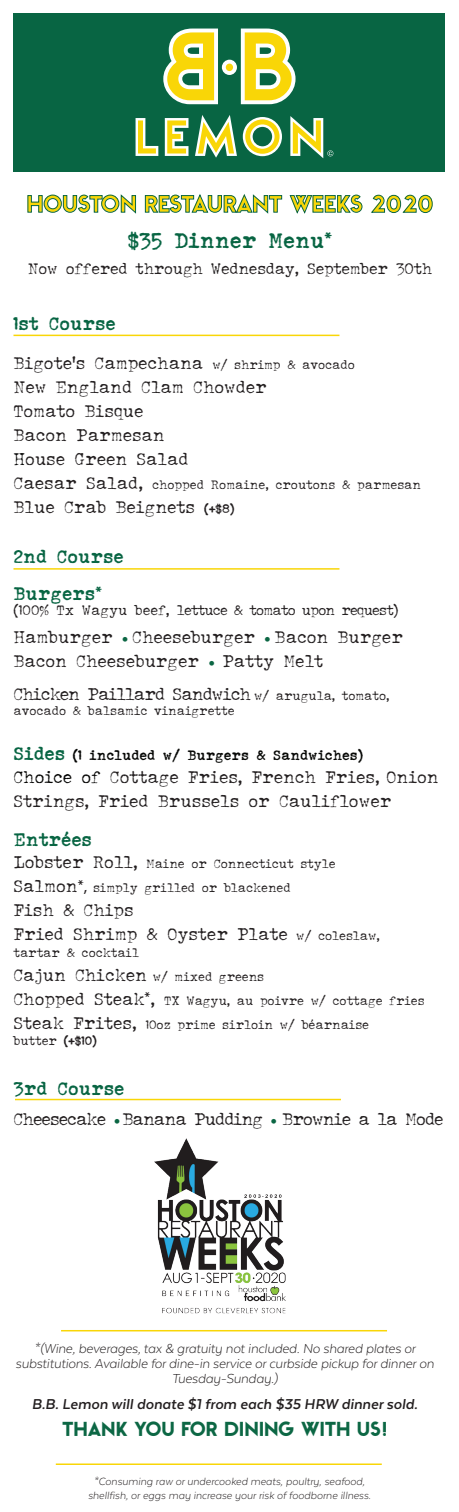
<style>
.page{position:relative;width:459px;height:1512px;background:#fff}
.page>*{position:absolute;margin:0;border:0;box-sizing:border-box;transform-origin:0 0}
.t1{font:900 30px "Ealing OT";letter-spacing:-.02em;color:#f9d607}
.t2{font:900 25.5px "Ealing OT";letter-spacing:-.02em;color:#0c6744}
.t3{font:700 21px "John Doe";color:#086543}
.t4{font:700 18px/36.6px "John Doe";color:#086543}
.t5{font:16.5px/24px "John Doe";color:#231f20}
.t6{font:italic 700 16.5px "Texta";letter-spacing:.005em;color:#231f20}
.t7{font:16.5px "John Doe";letter-spacing:-.055em;color:#231f20}
.t8{font:16.5px "John Doe";letter-spacing:-.05em;color:#231f20}
.t9{font:italic 300 15px/15px "Texta";letter-spacing:-.01em;color:#231f20;text-align:center}
.t10{font:15px "John Doe";letter-spacing:-.01em;color:#231f20}
.t11{font:13.5px "John Doe";letter-spacing:-.05em;color:#231f20}
.t12{font:700 13.5px "John Doe";color:#060705}
.t13{font:12px/24px "John Doe";color:#231f20}
.t14{font:italic 300 12px/13.5px "Texta";color:#231f20;text-align:center}
.s1{font-size:12px}
.s2{color:#050504}
.s3{font-size:16.5px}
.s4{font-weight:700;font-size:12px}
.s5{color:#fff}
.s6{font-family:"Brandon Grotesque";font-weight:900;color:#0b6643}
.s7{font-size:18px;color:#086543}
.s8{font-family:"Myriad Pro";font-size:16.5px}
.s9{font-weight:700}
</style>
<div class="page">
<div style="left:14px;top:14px;width:432px;height:158px;background:#086543"></div>
<hr style="left:14px;top:335px;width:325px;height:1px;background:#f9d607">
<hr style="left:15px;top:1099px;width:326px;height:1px;background:#f9d607">
<hr style="left:14px;top:568px;width:325px;height:2px;background:#f9d607">
<hr style="left:56px;top:1464px;width:326px;height:1px;background:#f9d607">
<hr style="left:61px;top:1330px;width:326px;height:1px;background:#f9d607">
<svg style="left:165px;top:118px;width:24px;height:38px"></svg>
<svg style="left:243px;top:117px;width:39px;height:39px"></svg>
<svg style="left:195px;top:115px;width:42px;height:43px"></svg>
<svg style="left:136px;top:118px;width:22px;height:38px"></svg>
<svg style="left:163px;top:29px;width:133px;height:75px"></svg>
<svg style="left:290px;top:116px;width:43px;height:42px"></svg>
<svg style="left:28px;top:195px;width:108px;height:18px"></svg>
<svg style="left:145px;top:194px;width:137px;height:19px"></svg>
<svg style="left:290px;top:195px;width:72px;height:19px"></svg>
<svg style="left:372px;top:195px;width:61px;height:18px"></svg>
<img style="left:154px;top:1139px;width:132px;height:175px">
<h1 class="t1" style="left:27px;top:188px;width:409px">HOUSTON RESTAURANT WEEKS 2020</h1>
<p class="t3" style="left:128px;top:227px;width:206px">$35 Dinner Menu<sup>*</sup></p>
<p class="t10" style="left:28px;top:259px;width:406px">Now offered through Wednesday, September 30th</p>
<p class="t4" style="left:14px;top:305px;width:104px">1st Course</p>
<p class="t5" style="left:14px;top:351px;width:343px">Bigote’s Campechana <span class="s1">w/ shrimp &amp; avocado<br></span>New England Clam Chowder<br>Tomato Bisque<br>Bacon Parmesan<br><span class="s2">H</span>ouse Green Salad</p>
<p class="t13" style="left:14px;top:473px;width:409px"><span class="s3">Caesar Salad,</span> chopped Romaine, croutons &amp; parmesan</p>
<p class="t5" style="left:14px;top:495px;width:222px">Blue Crab Beignets <span class="s4">(+$8)</span></p>
<p class="t4" style="left:14px;top:538px;width:112px">2nd Course<br>Burgers<sup>*</sup></p>
<p class="t11" style="left:14px;top:601px;width:396px">(100% Tx Wagyu beef, lettuce &amp; tomato upon request) <span class="s5">.</span></p>
<p class="t5" style="left:14px;top:625px;width:391px">Hamburger <span class="s6">•</span> Cheeseburger <span class="s6">•</span> Bacon Burger<br>Bacon Cheeseburger <span class="s6">•</span> Patty Melt</p>
<p class="t7" style="left:14px;top:684px;width:377px">Chicken Paillard Sandwich <span class="s1">w/ arugula, tomato,</span></p>
<p class="t13" style="left:13px;top:698px;width:223px">avocado &amp; balsamic vinaigrette</p>
<p class="t12" style="left:14px;top:747px;width:351px"><span class="s7">Sides</span> (1 included w/ Burgers &amp; Sandwiches)</p>
<p class="t5" style="left:14px;top:764px;width:427px"><span class="s2">Choice of</span> Cottage Fries, French Fries, Onion<br>Strings, Fried Brussels or Cauliflower</p>
<p class="t4" style="left:14px;top:820px;width:80px">Entrées</p>
<p class="t13" style="left:14px;top:851px;width:324px"><span class="s3">Lobster Roll,</span> Maine or Connecticut style<br><span class="s3">Salmon</span><sup>*</sup><span class="s8">,</span> simply grilled or blackened</p>
<p class="t5" style="left:14px;top:898px;width:368px">Fish &amp; Chips<br>Fried Shrimp &amp; Oyster Plate <span class="s1">w/ coleslaw,</span></p>
<p class="t13" style="left:13px;top:940px;width:413px">tartar &amp; cocktail<br><span class="s3">Cajun Chicken</span> w/ mixed greens<br><span class="s3">Chopped Steak</span><sup>*</sup><span class="s3">,</span> TX Wagyu, au poivre w/ cottage fries <span class="s3">Steak Frites,</span> 10oz prime sirloin w/ béarnaise</p>
<p class="t13" style="left:14px;top:1028px;width:85px">butter <span class="s9">(+$10)</span></p>
<p class="t4" style="left:14px;top:1069px;width:112px">3rd Course</p>
<p class="t8" style="left:14px;top:1108px;width:432px">Cheesecake <span class="s6">•</span> Banana Pudding <span class="s6">•</span> Brownie a la Mode</p>
<p class="t9" style="left:15px;top:1341px;width:420px">*(Wine, beverages, tax &amp; gratuity not included. No shared plates or substitutions. Available for dine-in service or curbside pickup for dinner on<br>Tuesday-Sunday.)</p>
<p class="t6" style="left:32px;top:1395px;width:387px">B.B. Lemon will donate $1 from each $35 HRW dinner sold.</p>
<h2 class="t2" style="left:62px;top:1416px;width:327px">THANK YOU FOR DINING WITH US!</h2>
<p class="t14" style="left:88px;top:1475px;width:284px">*Consuming raw or undercooked meats, poultry, seafood, shellfish, or eggs may increase your risk of foodborne illness.</p>
</div>
